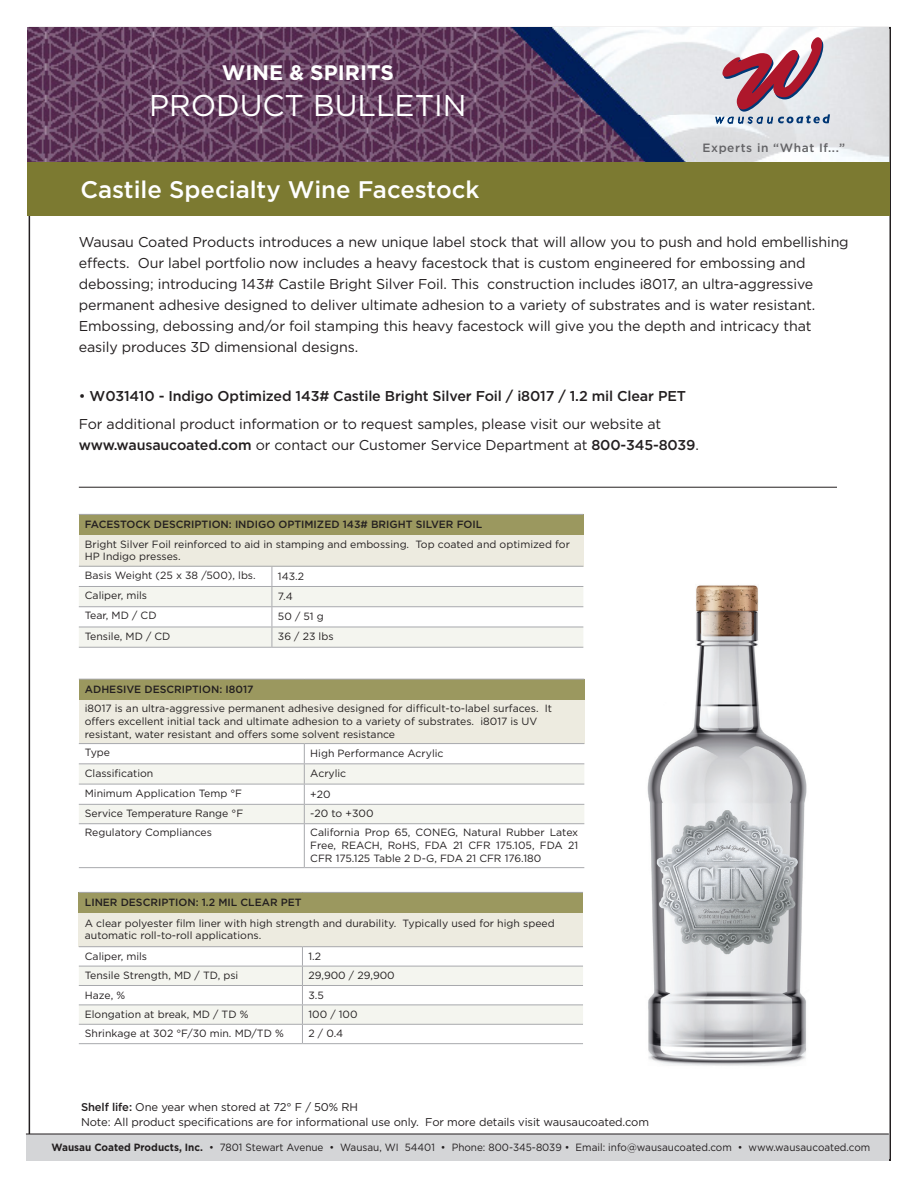
<style>
.page{position:relative;width:918px;height:1188px;background:#fff}
.page>*{position:absolute;margin:0;border:0;box-sizing:border-box;transform-origin:0 0}
.t1{font:30px "Gotham";color:#fff}
.t2{font:500 24px "Gotham";color:#fff}
.t3{font:700 21px "Gotham";color:#fff}
.t4{font:14.25px/21px "Gotham";letter-spacing:-.01em;color:#231f20}
.t5{font:500 14.25px "Gotham";letter-spacing:-.01em;color:#231f20}
.t6{font:500 12px "Gotham";letter-spacing:.05em;color:#636366}
.t7{font:11.25px/15px "Gotham";letter-spacing:-.01em;color:#231f20}
.t8{font:10.5px/12.6px "Gotham";color:#231f20}
.t9{font:10.5px "Gotham";color:#231f20;scale:.95 1}
.t10{font:500 10.5px "Gotham";color:#231f20}
.s1{font-weight:400}
.s2{font-weight:500}
.s3{font-weight:700}
</style>
<div class="page">
<img style="left:27px;top:27px;width:862px;height:135px">
<div style="left:26px;top:1134px;width:863px;height:27px;background:#d4d5d7"></div>
<hr style="left:26px;top:1134px;width:863px;height:1px;background:#231f20">
<svg style="left:715px;top:37px;width:115px;height:91px"></svg>
<div style="left:27px;top:162px;width:863px;height:54px;background:#7c7a31"></div>
<hr style="left:79px;top:487px;width:758px;height:1px;background:#231f20">
<div style="left:79px;top:514px;width:504px;height:21px;background:#9b985f"></div>
<div style="left:79px;top:535px;width:504px;height:31px;background:#edebe0"></div>
<hr style="left:272px;top:647px;width:311px;height:1px;background:#a8a9ad">
<svg style="left:79px;top:567px;width:504px;height:80px"></svg>
<hr style="left:79px;top:647px;width:193px;height:1px;background:#a8a9ad">
<hr style="left:79px;top:514px;width:193px;height:1px;background:#a8a9ad">
<hr style="left:272px;top:514px;width:311px;height:1px;background:#a8a9ad">
<hr style="left:79px;top:566px;width:193px;height:1px;background:#a8a9ad">
<hr style="left:272px;top:566px;width:311px;height:1px;background:#a8a9ad">
<img style="left:647px;top:585px;width:160px;height:481px">
<div style="left:79px;top:679px;width:505px;height:21px;background:#9b985f"></div>
<div style="left:79px;top:700px;width:505px;height:44px;background:#edebe0"></div>
<hr style="left:304px;top:867px;width:280px;height:1px;background:#a8a9ad">
<svg style="left:79px;top:744px;width:505px;height:80px"></svg>
<hr style="left:79px;top:823px;width:225px;height:1px;background:#a8a9ad">
<hr style="left:304px;top:824px;width:1px;height:43px;background:#a8a9ad">
<hr style="left:79px;top:867px;width:225px;height:1px;background:#a8a9ad">
<hr style="left:79px;top:679px;width:225px;height:1px;background:#a8a9ad">
<hr style="left:304px;top:679px;width:280px;height:1px;background:#a8a9ad">
<hr style="left:79px;top:743px;width:225px;height:1px;background:#a8a9ad">
<hr style="left:304px;top:743px;width:280px;height:1px;background:#a8a9ad">
<div style="left:79px;top:892px;width:504px;height:21px;background:#9b985f"></div>
<div style="left:79px;top:913px;width:504px;height:34px;background:#edebe0"></div>
<hr style="left:302px;top:1043px;width:281px;height:1px;background:#a8a9ad">
<svg style="left:79px;top:947px;width:504px;height:96px"></svg>
<hr style="left:79px;top:1043px;width:223px;height:1px;background:#a8a9ad">
<hr style="left:79px;top:892px;width:223px;height:1px;background:#a8a9ad">
<hr style="left:302px;top:892px;width:281px;height:1px;background:#a8a9ad">
<hr style="left:79px;top:946px;width:223px;height:1px;background:#a8a9ad">
<hr style="left:302px;top:946px;width:281px;height:1px;background:#a8a9ad">
<p class="t3" style="left:222px;top:58px;width:173px">WINE &amp; SPIRITS</p>
<p class="t1" style="left:149px;top:86px;width:319px">PRODUCT BULLETIN</p>
<p class="t2" style="left:80px;top:174px;width:401px">Castile Specialty Wine Facestock</p>
<p class="t6" style="left:702px;top:140px;width:144px">Experts in “What If...”</p>
<p class="t4" style="left:79px;top:231px;width:771px">Wausau Coated Products introduces a new unique label stock that will allow you to push and hold embellishing effects. Our label portfolio now includes a heavy facestock that is custom engineered for embossing and debossing; introducing 143# Castile Bright Silver Foil. This construction includes i8017, an ultra-aggressive permanent adhesive designed to deliver ultimate adhesion to a variety of substrates and is water resistant.<br>Embossing, debossing and/or foil stamping this heavy facestock will give you the depth and intricacy that easily produces 3D dimensional designs.</p>
<p class="t5" style="left:79px;top:387px;width:609px"><span class="s1">•</span> W031410 - Indigo Optimized 143# Castile Bright Silver Foil / i8017 / 1.2 mil Clear PET</p>
<p class="t4" style="left:79px;top:413px;width:622px">For additional product information or to request samples, please visit our website at <span class="s2">www.wausaucoated.com</span> or contact our Customer Service Department at <span class="s2">800-345-8039</span>.</p>
<p class="t10" style="left:85px;top:517px;width:399px">FACESTOCK DESCRIPTION: INDIGO OPTIMIZED 143# BRIGHT SILVER FOIL</p>
<p class="t8" style="left:85px;top:537px;width:487px">Bright Silver Foil reinforced to aid in stamping and embossing. Top coated and optimized for<br>HP Indigo presses.</p>
<p class="t8" style="left:85px;top:569px;width:172px">Basis Weight (25 x 38 /500), lbs.</p>
<p class="t8" style="left:278px;top:569px;width:28px">143.2</p>
<p class="t8" style="left:85px;top:589px;width:64px">Caliper, mils</p>
<p class="t8" style="left:278px;top:590px;width:16px">7.4</p>
<p class="t8" style="left:85px;top:609px;width:73px">Tear, MD / CD</p>
<p class="t8" style="left:278px;top:610px;width:47px">50 / 51 g</p>
<p class="t8" style="left:85px;top:629px;width:87px">Tensile, MD / CD</p>
<p class="t8" style="left:278px;top:630px;width:57px">36 / 23 lbs</p>
<p class="t10" style="left:85px;top:682px;width:170px">ADHESIVE DESCRIPTION: I8017</p>
<p class="t8" style="left:85px;top:702px;width:469px">i8017 is an ultra-aggressive permanent adhesive designed for difficult-to-label surfaces. It offers excellent initial tack and ultimate adhesion to a variety of substrates. i8017 is UV resistant, water resistant and offers some solvent resistance</p>
<p class="t8" style="left:85px;top:746px;width:27px">Type</p>
<p class="t8" style="left:310px;top:747px;width:135px">High Performance Acrylic</p>
<p class="t8" style="left:85px;top:766px;width:70px">Classification</p>
<p class="t8" style="left:310px;top:767px;width:38px">Acrylic</p>
<p class="t8" style="left:85px;top:787px;width:159px">Minimum Application Temp °F</p>
<p class="t8" style="left:310px;top:787px;width:22px">+20</p>
<p class="t8" style="left:85px;top:807px;width:160px">Service Temperature Range °F</p>
<p class="t8" style="left:310px;top:807px;width:65px">-20 to +300</p>
<p class="t8" style="left:85px;top:826px;width:129px">Regulatory Compliances</p>
<p class="t8" style="left:310px;top:826px;width:270px;text-align:justify">California Prop 65, CONEG, Natural Rubber Latex Free, REACH, RoHS, FDA 21 CFR 175.105, FDA 21<br>CFR 175.125 Table 2 D-G, FDA 21 CFR 176.180</p>
<p class="t10" style="left:85px;top:895px;width:218px">LINER DESCRIPTION: 1.2 MIL CLEAR PET</p>
<p class="t8" style="left:85px;top:917px;width:471px">A clear polyester film liner with high strength and durability. Typically used for high speed automatic roll-to-roll applications.</p>
<p class="t8" style="left:85px;top:950px;width:64px">Caliper, mils</p>
<p class="t8" style="left:308px;top:950px;width:14px">1.2</p>
<p class="t8" style="left:85px;top:969px;width:155px">Tensile Strength, MD / TD, psi</p>
<p class="t8" style="left:308px;top:969px;width:88px">29,900 / 29,900</p>
<p class="t8" style="left:85px;top:988px;width:42px">Haze, %</p>
<p class="t8" style="left:308px;top:988px;width:17px">3.5</p>
<p class="t8" style="left:85px;top:1008px;width:165px">Elongation at break, MD / TD %</p>
<p class="t8" style="left:308px;top:1008px;width:51px">100 / 100</p>
<p class="t8" style="left:85px;top:1027px;width:201px">Shrinkage at 302 °F/30 min. MD/TD %</p>
<p class="t8" style="left:308px;top:1027px;width:36px">2 / 0.4</p>
<p class="t7" style="left:81px;top:1099px;width:570px"><span class="s2">Shelf life:</span> One year when stored at 72° F / 50% RH<br>Note: All product specifications are for informational use only. For more details visit wausaucoated.com</p>
<p class="t9" style="left:52px;top:1140px;width:863px"><span class="s3">Wausau Coated Products, Inc.</span> • 7801 Stewart Avenue • Wausau, WI 54401 • Phone: 800-345-8039 • Email: info@wausaucoated.com • www.wausaucoated.com</p>
</div>
